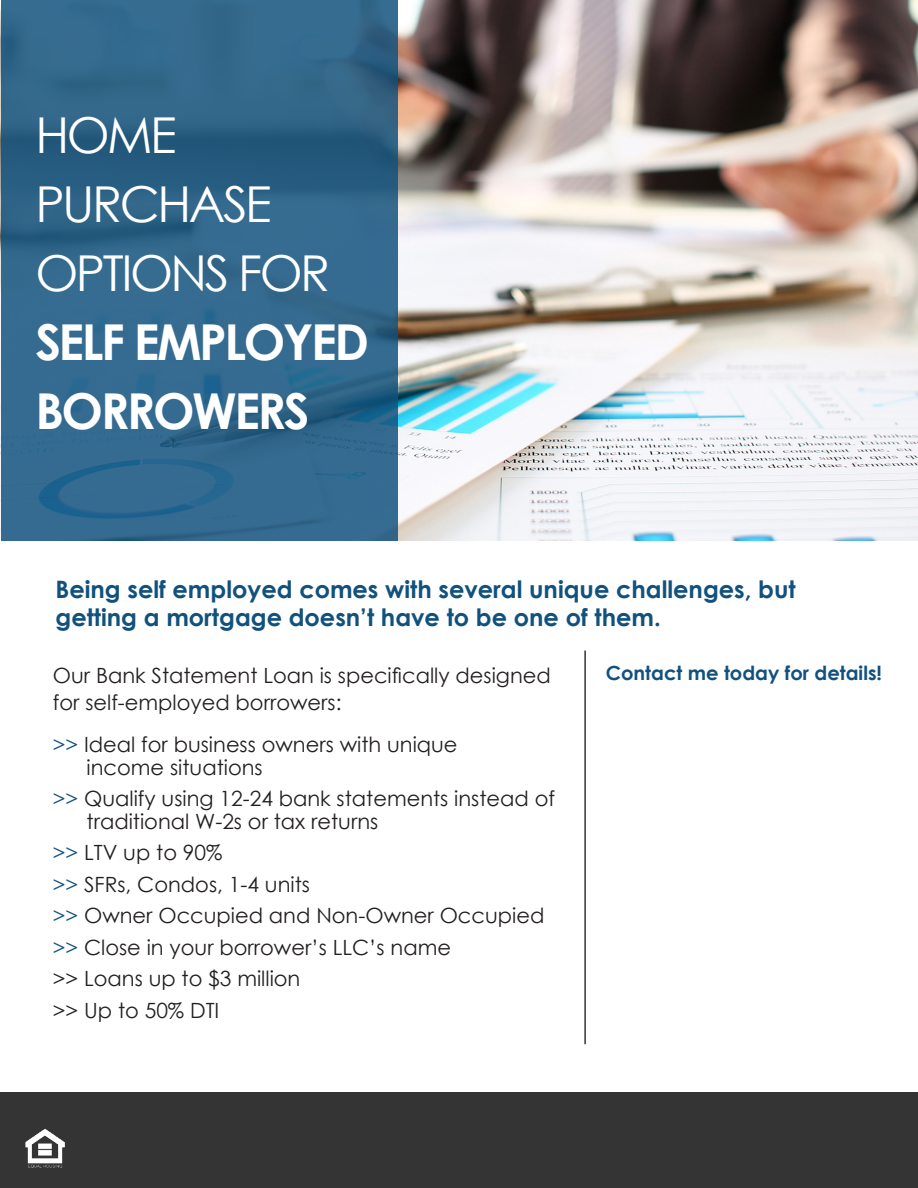
<style>
.page{position:relative;width:918px;height:1188px;background:#fff}
.page>*{position:absolute;margin:0;border:0;box-sizing:border-box;transform-origin:0 0}
.t1{font:49.5px/69px "Century Gothic";letter-spacing:-.05em;color:#fff}
.t2{font:700 24px/28.5px "Century Gothic";color:#11517d}
.t3{font:21px/27px "Century Gothic";color:#231f20}
.t4{font:700 19.5px "Century Gothic";color:#11517d}
.s1{font-weight:700}
.s2{color:#11517d}
</style>
<div class="page">
<img style="left:397px;top:0;width:521px;height:541px">
<svg style="left:1px;top:0;width:396px;height:541px;background:#30668b"></svg>
<div style="left:0;top:1092px;width:918px;height:96px;background:#343434"></div>
<img style="left:25px;top:1129px;width:40px;height:39px">
<hr style="left:584px;top:651px;width:2px;height:393px;background:#343434">
<p class="t1" style="left:35px;top:100px;width:335px">HOME<br>PURCHASE<br>OPTIONS FOR<br><span class="s1">SELF EMPLOYED<br>BORROWERS</span></p>
<p class="t2" style="left:56px;top:574px;width:742px">Being self employed comes with several unique challenges, but getting a mortgage doesn’t have to be one of them.</p>
<p class="t3" style="left:53px;top:662px;width:499px">Our Bank Statement Loan is specifically designed for self-employed borrowers:</p>
<p class="t3" style="left:53px;top:731px;width:406px"><span class="s2">&gt;&gt;</span> Ideal for business owners with unique</p>
<p class="t3" style="left:87px;top:753px;width:178px">income situations</p>
<p class="t3" style="left:53px;top:785px;width:504px"><span class="s2">&gt;&gt;</span> Qualify using 12-24 bank statements instead of</p>
<p class="t3" style="left:87px;top:807px;width:293px">traditional W-2s or tax returns</p>
<p class="t3" style="left:53px;top:839px;width:171px"><span class="s2">&gt;&gt;</span> LTV up to 90%</p>
<p class="t3" style="left:53px;top:870px;width:259px"><span class="s2">&gt;&gt;</span> SFRs, Condos, 1-4 units</p>
<p class="t3" style="left:53px;top:902px;width:493px"><span class="s2">&gt;&gt;</span> Owner Occupied and Non-Owner Occupied</p>
<p class="t3" style="left:53px;top:933px;width:400px"><span class="s2">&gt;&gt;</span> Close in your borrower’s LLC’s name</p>
<p class="t3" style="left:53px;top:965px;width:249px">&gt;&gt; Loans up to $3 million</p>
<p class="t3" style="left:53px;top:996px;width:168px">&gt;&gt; Up to 50% DTI</p>
<p class="t4" style="left:606px;top:658px;width:278px">Contact me today for details!</p>
</div>
